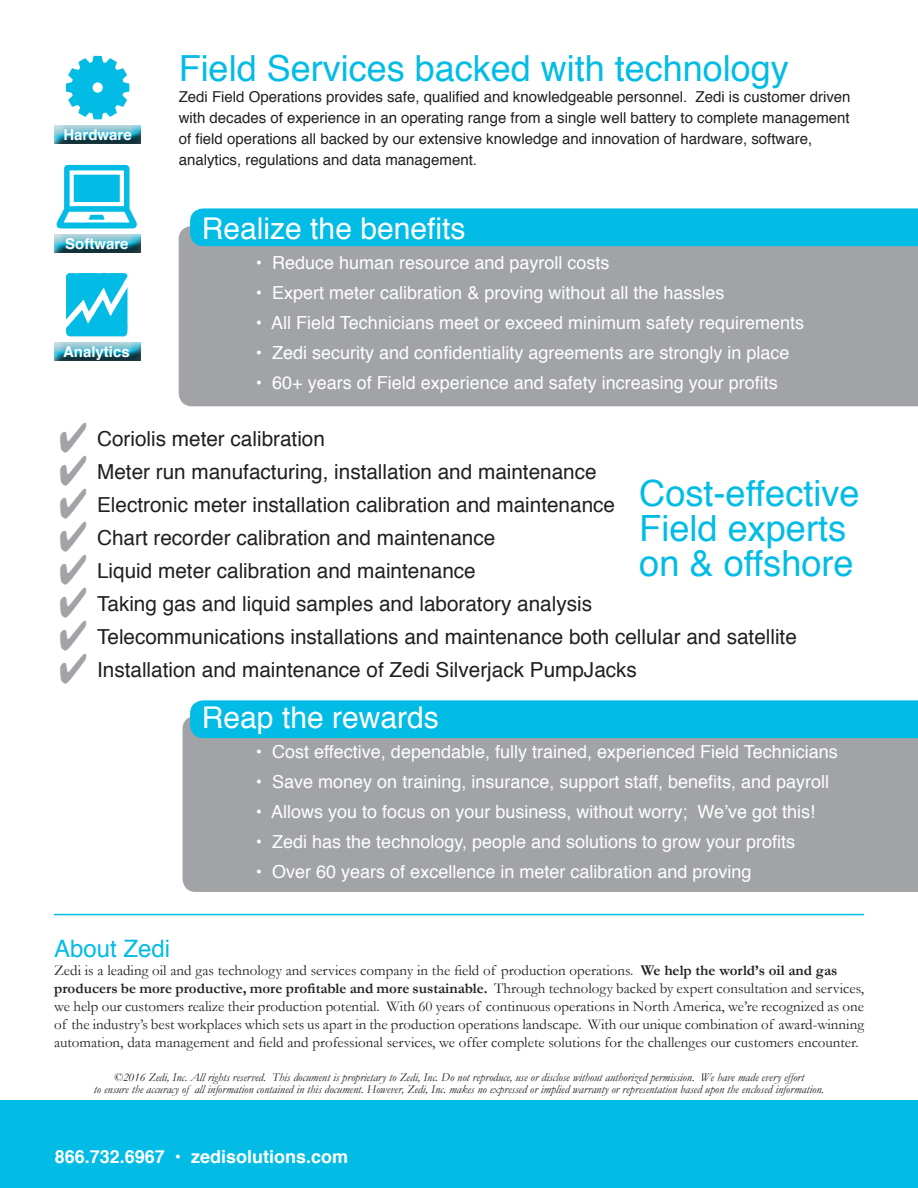
<style>
.page{position:relative;width:918px;height:1188px;background:#fff}
.page>*{position:absolute;margin:0;border:0;box-sizing:border-box;transform-origin:0 0}
.t1{font:36.15px/34.8px "Helvetica";color:#02bce5}
.t2{font:36px "Helvetica";color:#02bce5}
.t3{font:30px "Helvetica";color:#fff}
.t4{font:24px "Helvetica";color:#02bce5}
.t5{font:20.7px "Helvetica";color:#231f20}
.t6{font:18px "Helvetica";color:#fff}
.t7{font:700 18px "Helvetica";color:#fff}
.t8{font:15px/18px "Garamond";color:#231f20;text-align:justify}
.t9{font:15px/21px "Helvetica";color:#231f20}
.t10{font:700 15px "Helvetica";color:#fff}
.t11{font:italic 12px "Garamond";color:#231f20}
.s1{font-weight:700}
</style>
<div class="page">
<div style="left:179px;top:226px;width:739px;height:180px;background:#a1a3a6"></div>
<div style="left:190px;top:208px;width:728px;height:38px;background:#02bce5"></div>
<div style="left:183px;top:717px;width:735px;height:175px;background:#a1a3a6"></div>
<div style="left:190px;top:700px;width:728px;height:38px;background:#02bce5"></div>
<div style="left:0;top:1100px;width:918px;height:88px;background:#02bce5"></div>
<hr style="left:54px;top:914px;width:810px;height:1px;background:#02bce5">
<div style="left:53px;top:234px;width:89px;height:16px;background:#fff;opacity:.75"></div>
<div style="left:53px;top:235px;width:89px;height:20px;background:#231f20;opacity:.75"></div>
<div style="left:53px;top:342px;width:89px;height:16px;background:#fff;opacity:.75"></div>
<div style="left:53px;top:343px;width:89px;height:20px;background:#231f20;opacity:.75"></div>
<img style="left:66px;top:273px;width:62px;height:64px">
<img style="left:57px;top:165px;width:80px;height:64px">
<div style="left:54px;top:125px;width:88px;height:16px;background:#fff;opacity:.75"></div>
<div style="left:54px;top:126px;width:88px;height:20px;background:#231f20;opacity:.75"></div>
<img style="left:66px;top:56px;width:63px;height:63px">
<p class="t10" style="left:63px;top:122px;width:70px">Hardware</p>
<p class="t10" style="left:65px;top:231px;width:65px">Software</p>
<p class="t10" style="left:63px;top:339px;width:68px">Analytics</p>
<p class="t2" style="left:179px;top:41px;width:612px">Field Services backed with technology</p>
<p class="t9" style="left:179px;top:87px;width:673px">Zedi Field Operations provides safe, qualified and knowledgeable personnel. Zedi is customer driven with decades of experience in an operating range from a single well battery to complete management</p>
<p class="t9" style="left:179px;top:129px;width:635px">of field operations all backed by our extensive knowledge and innovation of hardware, software,</p>
<p class="t9" style="left:179px;top:150px;width:300px">analytics, regulations and data management.</p>
<p class="t3" style="left:202px;top:205px;width:265px">Realize the benefits</p>
<p class="t6" style="left:256px;top:249px;width:355px">• Reduce human resource and payroll costs</p>
<p class="t6" style="left:256px;top:279px;width:470px">• Expert meter calibration &amp; proving without all the hassles</p>
<p class="t6" style="left:256px;top:309px;width:550px">• All Field Technicians meet or exceed minimum safety requirements</p>
<p class="t6" style="left:256px;top:339px;width:535px">• Zedi security and confidentiality agreements are strongly in place</p>
<p class="t6" style="left:256px;top:369px;width:524px">• 60+ years of Field experience and safety increasing your profits</p>
<p class="t5" style="left:97px;top:423px;width:229px">Coriolis meter calibration</p>
<p class="t5" style="left:97px;top:456px;width:501px">Meter run manufacturing, installation and maintenance</p>
<p class="t5" style="left:97px;top:489px;width:519px">Electronic meter installation calibration and maintenance</p>
<p class="t5" style="left:97px;top:522px;width:400px">Chart recorder calibration and maintenance</p>
<p class="t5" style="left:97px;top:555px;width:380px">Liquid meter calibration and maintenance</p>
<p class="t5" style="left:97px;top:588px;width:496px">Taking gas and liquid samples and laboratory analysis</p>
<p class="t5" style="left:97px;top:621px;width:701px">Telecommunications installations and maintenance both cellular and satellite</p>
<p class="t5" style="left:97px;top:654px;width:541px">Installation and maintenance of Zedi Silverjack PumpJacks</p>
<p class="t1" style="left:639px;top:477px;width:222px">Cost-effective<br>Field experts</p>
<p class="t1" style="left:639px;top:547px;width:216px">on &amp; offshore</p>
<p class="t3" style="left:202px;top:694px;width:238px">Reap the rewards</p>
<p class="t6" style="left:256px;top:738px;width:583px">• Cost effective, dependable, fully trained, experienced Field Technicians</p>
<p class="t6" style="left:256px;top:768px;width:575px">• Save money on training, insurance, support staff, benefits, and payroll</p>
<p class="t6" style="left:256px;top:798px;width:561px">• Allows you to focus on your business, without worry; We’ve got this!</p>
<p class="t6" style="left:256px;top:828px;width:541px">• Zedi has the technology, people and solutions to grow your profits</p>
<p class="t6" style="left:256px;top:858px;width:497px">• Over 60 years of excellence in meter calibration and proving</p>
<p class="t4" style="left:54px;top:930px;width:118px">About Zedi</p>
<p class="t8" style="left:54px;top:961px;width:785px">Zedi is a leading oil and gas technology and services company in the field of production operations. <span class="s1">We help the world’s oil and gas</span></p>
<p class="t8" style="left:54px;top:979px;width:812px"><span class="s1">producers be more productive, more profitable and more sustainable.</span> Through technology backed by expert consultation and services, we help our customers realize their production potential. With 60 years of continuous operations in North America, we’re recognized as one of the industry’s best workplaces which sets us apart in the production operations landscape. With our unique combination of award-winning automation, data management and field and professional services, we offer complete solutions for the challenges our customers encounter.</p>
<p class="t11" style="left:114px;top:1070px;width:692px">©2016 Zedi, Inc. All rights reserved. This document is proprietary to Zedi, Inc. Do not reproduce, use or disclose without authorized permission. We have made every effort</p>
<p class="t11" style="left:94px;top:1082px;width:732px">to ensure the accuracy of all information contained in this document. However, Zedi, Inc. makes no expressed or implied warranty or representation based upon the enclosed information.</p>
<p class="t7" style="left:55px;top:1142px;width:295px">866.732.6967 • zedisolutions.com</p>
</div>
